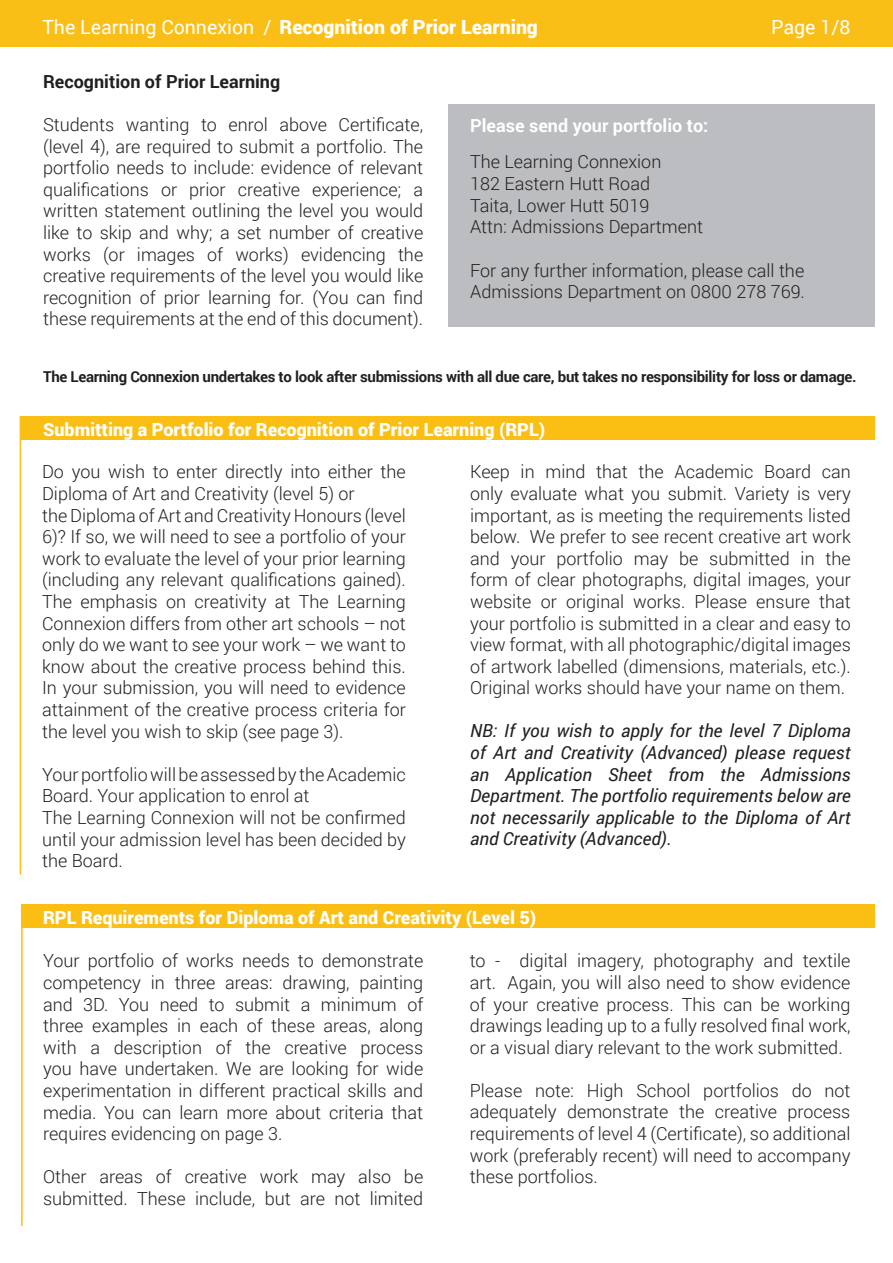
<style>
.page{position:relative;width:893px;height:1263px;background:#fff}
.page>*{position:absolute;margin:0;border:0;box-sizing:border-box;transform-origin:0 0}
.t1{font:900 19.5px "Roboto";color:#fff}
.t2{font:19.5px "Roboto";color:#fff}
.t3{font:300 18px/21.6px "Roboto";color:#231f20;text-align:justify}
.t4{font:italic 18px/21.6px "Roboto";color:#231f20;text-align:justify}
.t5{font:900 18px "Roboto";color:#fff}
.t6{font:700 18px "Roboto";color:#231f20}
.t7{font:700 18px "Roboto";color:#fff}
.t8{font:700 15px "Roboto";letter-spacing:-.02em;color:#231f20}
.s1{font-weight:400}
</style>
<div class="page">
<div style="left:0;top:0;width:893px;height:47px;background:#fabf16"></div>
<div style="left:448px;top:104px;width:426px;height:222px;background:#bcbdc0"></div>
<div style="left:20px;top:416px;width:854px;height:24px;background:#fbbf13"></div>
<div style="left:21px;top:904px;width:853px;height:24px;background:#fbbf13"></div>
<hr style="left:20px;top:416px;width:1px;height:459px;background:#fabf16">
<hr style="left:21px;top:904px;width:2px;height:322px;background:#fabf16">
<p class="t1" style="left:43px;top:14px;width:497px"><span class="s1">The Learning Connexion /</span> Recognition of Prior Learning</p>
<p class="t2" style="left:771px;top:14px;width:81px">Page 1/8</p>
<p class="t6" style="left:43px;top:69px;width:239px">Recognition of Prior Learning</p>
<p class="t3" style="left:43px;top:113px;width:382px">Students wanting to enrol above Certificate, (level 4), are required to submit a portfolio. The portfolio needs to include: evidence of relevant qualifications or prior creative experience; a written statement outlining the level you would like to skip and why; a set number of creative works (or images of works) evidencing the creative requirements of the level you would like recognition of prior learning for. (You can find these requirements at the end of this document).</p>
<p class="t7" style="left:470px;top:113px;width:240px">Please send your portfolio to:</p>
<p class="t3" style="left:470px;top:151px;width:193px">The Learning Connexion</p>
<p class="t3" style="left:470px;top:172px;width:181px">182 Eastern Hutt Road</p>
<p class="t3" style="left:470px;top:194px;width:181px">Taita, Lower Hutt 5019</p>
<p class="t3" style="left:470px;top:215px;width:234px">Attn: Admissions Department</p>
<p class="t3" style="left:470px;top:259px;width:336px">For any further information, please call the<br>Admissions Department on 0800 278 769.</p>
<p class="t8" style="left:43px;top:366px;width:815px">The Learning Connexion undertakes to look after submissions with all due care, but takes no responsibility for loss or damage.</p>
<p class="t5" style="left:43px;top:416px;width:504px">Submitting a Portfolio for Recognition of Prior Learning (RPL)</p>
<p class="t3" style="left:42px;top:461px;width:365px">Do you wish to enter directly into either the<br>Diploma of Art and Creativity (level 5) or</p>
<p class="t3" style="left:42px;top:504px;width:365px">the Diploma of Art and Creativity Honours (level 6)? If so, we will need to see a portfolio of your work to evaluate the level of your prior learning (including any relevant qualifications gained).<br>The emphasis on creativity at The Learning Connexion differs from other art schools – not only do we want to see your work – we want to know about the creative process behind this.<br>In your submission, you will need to evidence attainment of the creative process criteria for the level you wish to skip (see page 3).</p>
<p class="t3" style="left:42px;top:763px;width:365px">Your portfolio will be assessed by the Academic<br>Board. Your application to enrol at</p>
<p class="t3" style="left:42px;top:806px;width:365px">The Learning Connexion will not be confirmed until your admission level has been decided by the Board.</p>
<p class="t3" style="left:470px;top:461px;width:382px">Keep in mind that the Academic Board can only evaluate what you submit. Variety is very important, as is meeting the requirements listed below. We prefer to see recent creative art work and your portfolio may be submitted in the form of clear photographs, digital images, your website or original works. Please ensure that your portfolio is submitted in a clear and easy to view format, with all photographic/digital images of artwork labelled (dimensions, materials, etc.).<br>Original works should have your name on them.</p>
<p class="t4" style="left:470px;top:719px;width:382px">NB: If you wish to apply for the level 7 Diploma of Art and Creativity (Advanced) please request an Application Sheet from the Admissions Department. The portfolio requirements below are not necessarily applicable to the Diploma of Art and Creativity (Advanced).</p>
<p class="t5" style="left:43px;top:904px;width:495px">RPL Requirements for Diploma of Art and Creativity (Level 5)</p>
<p class="t3" style="left:43px;top:950px;width:382px">Your portfolio of works needs to demonstrate competency in three areas: drawing, painting and 3D. You need to submit a minimum of three examples in each of these areas, along with a description of the creative process you have undertaken. We are looking for wide experimentation in different practical skills and media. You can learn more about criteria that requires evidencing on page 3.</p>
<p class="t3" style="left:43px;top:1165px;width:382px">Other areas of creative work may also be submitted. These include, but are not limited</p>
<p class="t3" style="left:470px;top:950px;width:382px">to - digital imagery, photography and textile art. Again, you will also need to show evidence of your creative process. This can be working drawings leading up to a fully resolved final work, or a visual diary relevant to the work submitted.</p>
<p class="t3" style="left:470px;top:1079px;width:382px">Please note: High School portfolios do not adequately demonstrate the creative process requirements of level 4 (Certificate), so additional work (preferably recent) will need to accompany these portfolios.</p>
</div>
